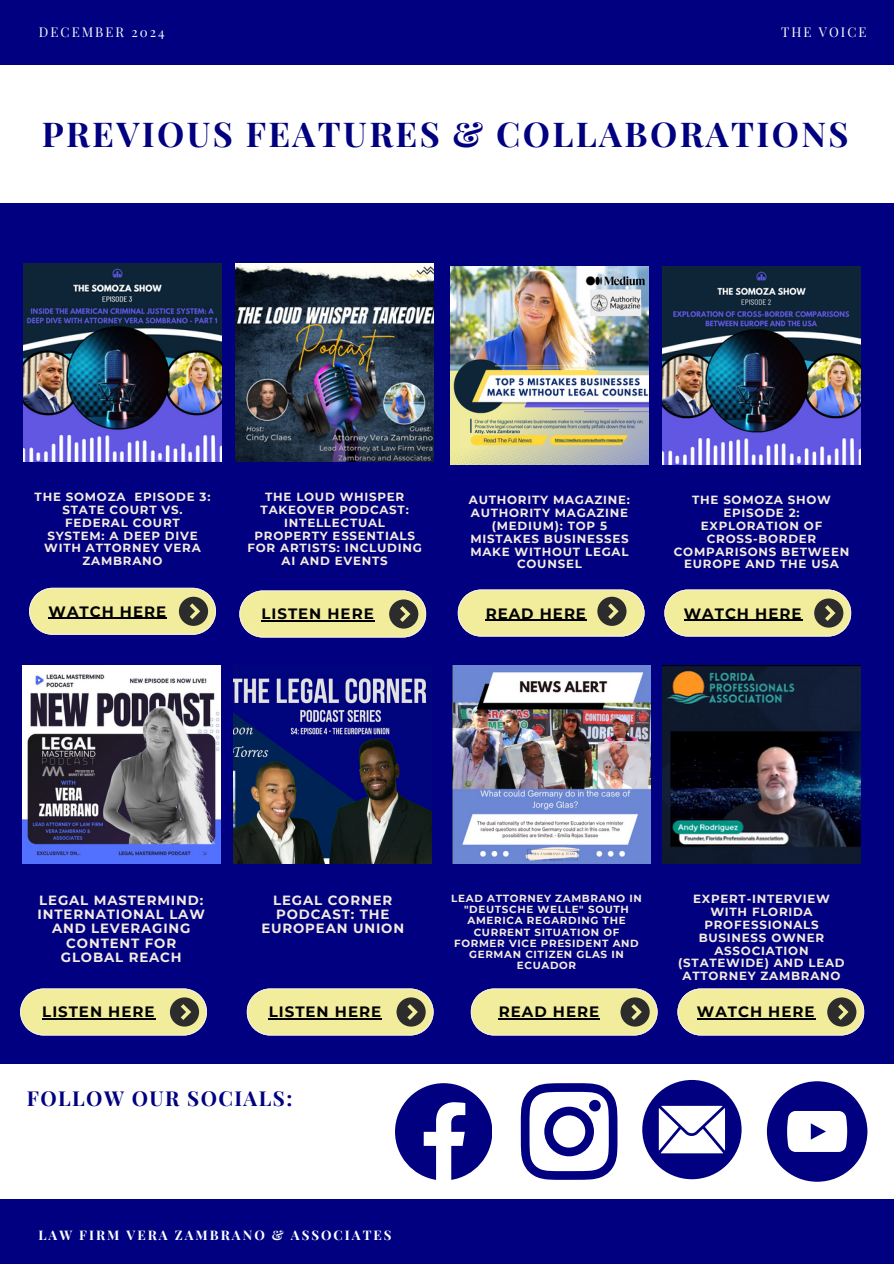
<style>
.page{position:relative;width:894px;height:1264px;background:#fff}
.page>*{position:absolute;margin:0;border:0;box-sizing:border-box;transform-origin:0 0}
.t1{font:700 34.35px "Playfair Display";letter-spacing:.07em;color:#000080}
.t2{font:700 20.55px "Playfair Display";letter-spacing:.07em;color:#000080}
.t3{font:700 15px "Montserrat";letter-spacing:.065em;color:#000}
.t4{font:700 13.35px/14.4px "Montserrat";letter-spacing:.065em;color:#f4ece0;text-align:center}
.t5{font:700 13.2px "Playfair Display";letter-spacing:.15em;color:#fcffff}
.t6{font:13.2px "Playfair Display";letter-spacing:.15em;color:#fcffff}
.t7{font:700 11.85px/12.8px "Montserrat";letter-spacing:.065em;color:#f4ece0;text-align:center}
.t8{font:700 10.35px/11.2px "Montserrat";letter-spacing:.065em;color:#f4ece0;text-align:center}
</style>
<div class="page">
<div style="left:0;top:0;width:893px;height:64px;background:#000080"></div>
<div style="left:0;top:203px;width:893px;height:438px;background:#000080"></div>
<div style="left:0;top:1199px;width:893px;height:64px;background:#000080"></div>
<div style="left:0;top:626px;width:893px;height:437px;background:#000080"></div>
<img style="left:234px;top:678px;width:197px;height:185px">
<svg style="left:246px;top:988px;width:187px;height:47px;background:#d2ce93"></svg>
<hr style="left:269px;top:1018px;width:113px;height:1px;background:#000">
<img style="left:22px;top:666px;width:198px;height:197px">
<svg style="left:20px;top:988px;width:187px;height:47px;background:#d2ce93"></svg>
<hr style="left:42px;top:1018px;width:113px;height:1px;background:#000">
<img style="left:452px;top:666px;width:197px;height:197px">
<img style="left:662px;top:666px;width:198px;height:197px">
<svg style="left:470px;top:988px;width:187px;height:47px;background:#d2cf93"></svg>
<hr style="left:498px;top:1018px;width:102px;height:1px;background:#000">
<svg style="left:677px;top:988px;width:187px;height:47px;background:#d2ce93"></svg>
<hr style="left:696px;top:1018px;width:119px;height:1px;background:#000">
<svg style="left:520px;top:1083px;width:97px;height:96px"></svg>
<svg style="left:642px;top:1080px;width:99px;height:98px"></svg>
<svg style="left:395px;top:1083px;width:96px;height:96px"></svg>
<svg style="left:766px;top:1081px;width:100px;height:100px"></svg>
<img style="left:450px;top:267px;width:198px;height:197px">
<img style="left:662px;top:267px;width:198px;height:197px">
<svg style="left:457px;top:589px;width:187px;height:47px;background:#d2ce93"></svg>
<svg style="left:664px;top:589px;width:187px;height:47px;background:#d2ce93"></svg>
<hr style="left:485px;top:619px;width:102px;height:1px;background:#000">
<hr style="left:683px;top:619px;width:119px;height:1px;background:#000">
<img style="left:236px;top:264px;width:197px;height:197px">
<svg style="left:239px;top:590px;width:187px;height:47px;background:#d2ce93"></svg>
<hr style="left:261px;top:620px;width:113px;height:1px;background:#000">
<img style="left:24px;top:264px;width:197px;height:197px">
<svg style="left:29px;top:588px;width:187px;height:47px;background:#d3cf94"></svg>
<hr style="left:49px;top:618px;width:118px;height:1px;background:#000">
<h3 class="t6" style="left:39px;top:23px;width:127px">DECEMBER 2024</h3>
<p class="t6" style="left:781px;top:23px;width:87px">THE VOICE</p>
<h6 class="t1" style="left:42px;top:110px;width:808px">PREVIOUS FEATURES &amp; COLLABORATIONS</h6>
<p class="t7" style="left:35px;top:490px;width:177px">THE SOMOZA EPISODE 3:<br>STATE COURT VS.<br>FEDERAL COURT<br>SYSTEM: A DEEP DIVE<br>WITH ATTORNEY VERA<br>ZAMBRANO</p>
<h4 class="t7" style="left:247px;top:490px;width:176px">THE LOUD WHISPER<br>TAKEOVER PODCAST:<br>INTELLECTUAL<br>PROPERTY ESSENTIALS<br>FOR ARTISTS: INCLUDING<br>AI AND EVENTS</h4>
<h3 class="t3" style="left:49px;top:602px;width:119px">WATCH HERE</h3>
<p class="t3" style="left:261px;top:605px;width:114px">LISTEN HERE</p>
<p class="t7" style="left:469px;top:493px;width:162px">AUTHORITY MAGAZINE:<br>AUTHORITY MAGAZINE (MEDIUM): TOP 5<br>MISTAKES BUSINESSES<br>MAKE WITHOUT LEGAL<br>COUNSEL</p>
<p class="t7" style="left:673px;top:493px;width:177px">THE SOMOZA SHOW<br>EPISODE 2:<br>EXPLORATION OF<br>CROSS-BORDER<br>COMPARISONS BETWEEN<br>EUROPE AND THE USA</p>
<p class="t3" style="left:485px;top:604px;width:102px">READ HERE</p>
<p class="t3" style="left:683px;top:604px;width:119px">WATCH HERE</p>
<p class="t4" style="left:38px;top:892px;width:169px">LEGAL MASTERMIND:<br>INTERNATIONAL LAW<br>AND LEVERAGING<br>CONTENT FOR<br>GLOBAL REACH</p>
<h1 class="t4" style="left:261px;top:892px;width:144px">LEGAL CORNER<br>PODCAST: THE<br>EUROPEAN UNION</h1>
<p class="t8" style="left:451px;top:892px;width:192px">LEAD ATTORNEY ZAMBRANO IN "DEUTSCHE WELLE" SOUTH<br>AMERICA REGARDING THE<br>CURRENT SITUATION OF<br>FORMER VICE PRESIDENT AND<br>GERMAN CITIZEN GLAS IN<br>ECUADOR</p>
<h6 class="t7" style="left:678px;top:892px;width:168px">EXPERT-INTERVIEW<br>WITH FLORIDA<br>PROFESSIONALS<br>BUSINESS OWNER<br>ASSOCIATION (STATEWIDE) AND LEAD<br>ATTORNEY ZAMBRANO</h6>
<p class="t3" style="left:42px;top:1002px;width:114px">LISTEN HERE</p>
<h5 class="t3" style="left:269px;top:1002px;width:114px">LISTEN HERE</h5>
<h6 class="t3" style="left:498px;top:1002px;width:102px">READ HERE</h6>
<h3 class="t3" style="left:696px;top:1002px;width:119px">WATCH HERE</h3>
<p class="t2" style="left:27px;top:1083px;width:267px">FOLLOW OUR SOCIALS:</p>
<h3 class="t5" style="left:38px;top:1225px;width:354px">LAW FIRM VERA ZAMBRANO &amp; ASSOCIATES</h3>
</div>
